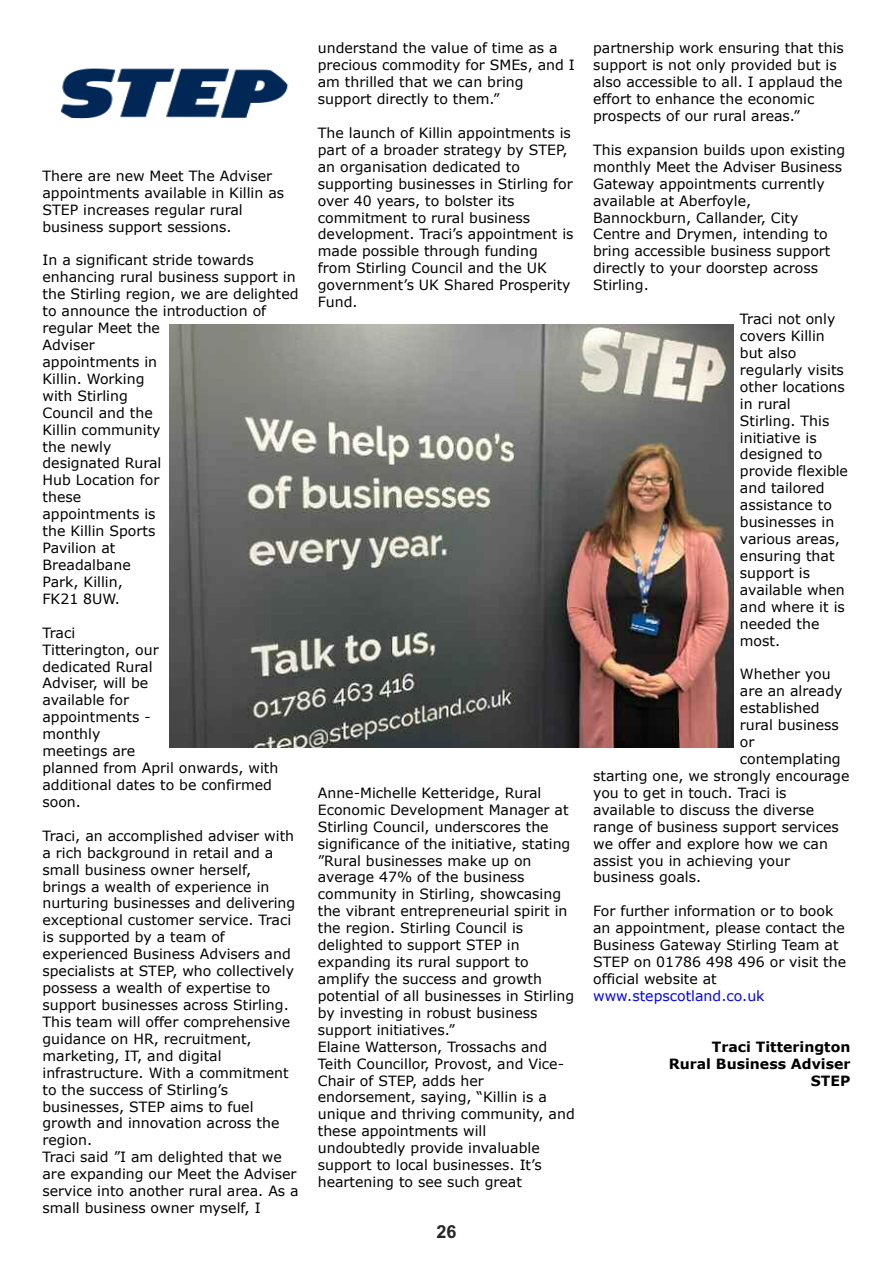
<style>
.page{position:relative;width:893px;height:1263px;background:#fff}
.page>*{position:absolute;margin:0;border:0;box-sizing:border-box;transform-origin:0 0}
.t1{font:700 18px "Arial";color:#272526}
.t2{font:14.1px/17px "Verdana";color:#000}
.t3{font:700 14.1px/17px "Verdana";color:#000;text-align:right}
.t4{font:14.1px "Verdana";color:#00f}
</style>
<div class="page">
<img style="left:60px;top:68px;width:229px;height:51px">
<img style="left:169px;top:325px;width:565px;height:423px">
<p class="t2" style="left:43px;top:167px;width:243px">There are new Meet The Adviser appointments available in Killin as<br>STEP increases regular rural business support sessions.</p>
<p class="t2" style="left:43px;top:251px;width:258px">In a significant stride towards enhancing rural business support in the Stirling region, we are delighted to announce the introduction of regular Meet the<br>Adviser<br>appointments in<br>Killin. Working<br>with Stirling<br>Council and the<br>Killin community<br>the newly<br>designated Rural<br>Hub Location for<br>these<br>appointments is<br>the Killin Sports<br>Pavilion at<br>Breadalbane<br>Park, Killin,<br>FK21 8UW.</p>
<p class="t2" style="left:43px;top:624px;width:237px">Traci<br>Titterington, our<br>dedicated Rural<br>Adviser, will be<br>available for<br>appointments -<br>monthly<br>meetings are<br>planned from April onwards, with additional dates to be confirmed soon.</p>
<p class="t2" style="left:43px;top:827px;width:258px">Traci, an accomplished adviser with a rich background in retail and a small business owner herself,<br>brings a wealth of experience in nurturing businesses and delivering exceptional customer service. Traci is supported by a team of experienced Business Advisers and specialists at STEP, who collectively possess a wealth of expertise to support businesses across Stirling.<br>This team will offer comprehensive guidance on HR, recruitment, marketing, IT, and digital infrastructure. With a commitment to the success of Stirling’s businesses, STEP aims to fuel growth and innovation across the region.<br>Traci said ”I am delighted that we are expanding our Meet the Adviser service into another rural area. As a small business owner myself, I</p>
<p class="t2" style="left:318px;top:39px;width:258px">understand the value of time as a precious commodity for SMEs, and I am thrilled that we can bring support directly to them.”</p>
<p class="t2" style="left:318px;top:124px;width:257px">The launch of Killin appointments is part of a broader strategy by STEP, an organisation dedicated to supporting businesses in Stirling for over 40 years, to bolster its commitment to rural business development. Traci’s appointment is made possible through funding from Stirling Council and the UK government’s UK Shared Prosperity<br>Fund.</p>
<p class="t2" style="left:318px;top:784px;width:258px">Anne-Michelle Ketteridge, Rural<br>Economic Development Manager at<br>Stirling Council, underscores the significance of the initiative, stating ”Rural businesses make up on average 47% of the business community in Stirling, showcasing the vibrant entrepreneurial spirit in the region. Stirling Council is delighted to support STEP in expanding its rural support to amplify the success and growth potential of all businesses in Stirling by investing in robust business support initiatives.”<br>Elaine Watterson, Trossachs and<br>Teith Councillor, Provost, and Vice-<br>Chair of STEP, adds her endorsement, saying, “Killin is a unique and thriving community, and these appointments will undoubtedly provide invaluable support to local businesses. It’s heartening to see such great</p>
<p class="t1" style="left:436px;top:1221px;width:22px">26</p>
<p class="t2" style="left:593px;top:39px;width:252px">partnership work ensuring that this support is not only provided but is also accessible to all. I applaud the effort to enhance the economic prospects of our rural areas.”</p>
<p class="t2" style="left:593px;top:141px;width:254px">This expansion builds upon existing monthly Meet the Adviser Business<br>Gateway appointments currently available at Aberfoyle,<br>Bannockburn, Callander, City<br>Centre and Drymen, intending to bring accessible business support directly to your doorstep across<br>Stirling.</p>
<p class="t2" style="left:740px;top:310px;width:110px">Traci not only covers Killin but also regularly visits other locations in rural<br>Stirling. This initiative is designed to provide flexible and tailored assistance to businesses in various areas, ensuring that support is available when and where it is needed the most.</p>
<p class="t2" style="left:740px;top:665px;width:92px">Whether you</p>
<p class="t2" style="left:740px;top:682px;width:104px">are an already</p>
<p class="t2" style="left:740px;top:699px;width:81px">established</p>
<p class="t2" style="left:740px;top:716px;width:100px">rural business</p>
<p class="t2" style="left:740px;top:733px;width:16px">or</p>
<p class="t2" style="left:740px;top:750px;width:102px">contemplating</p>
<p class="t2" style="left:593px;top:767px;width:258px">starting one, we strongly encourage</p>
<p class="t2" style="left:593px;top:784px;width:195px">you to get in touch. Traci is</p>
<p class="t2" style="left:593px;top:801px;width:222px">available to discuss the diverse</p>
<p class="t2" style="left:593px;top:818px;width:247px">range of business support services</p>
<p class="t2" style="left:593px;top:834px;width:236px">we offer and explore how we can</p>
<p class="t2" style="left:593px;top:851px;width:198px">assist you in achieving your</p>
<p class="t2" style="left:593px;top:868px;width:110px">business goals.</p>
<p class="t2" style="left:593px;top:902px;width:254px">For further information or to book an appointment, please contact the<br>Business Gateway Stirling Team at<br>STEP on 01786 498 496 or visit the official website at</p>
<p class="t4" style="left:593px;top:987px;width:173px">www.stepscotland.co.uk</p>
<p class="t3" style="left:669px;top:1037px;width:183px">Traci Titterington<br>Rural Business Adviser<br>STEP</p>
</div>
